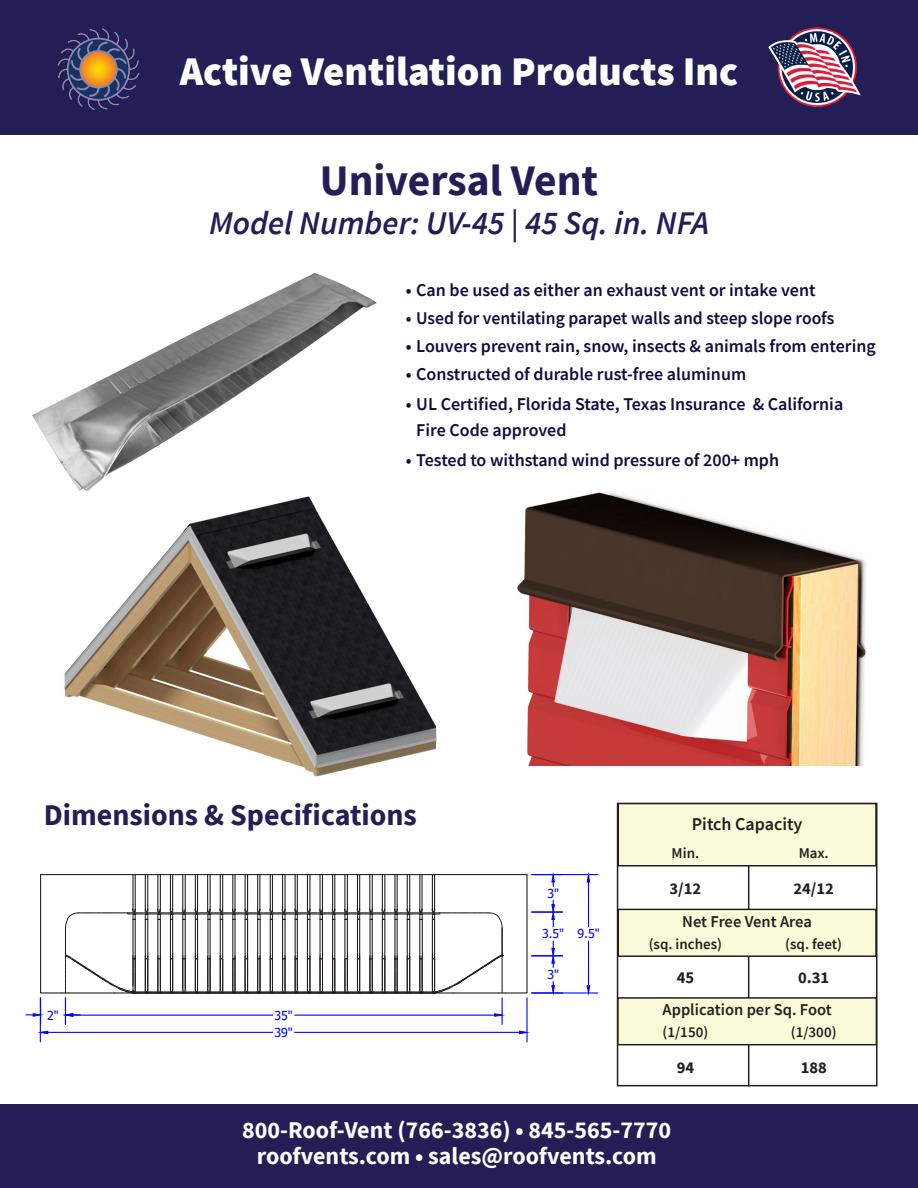
<style>
.page{position:relative;width:918px;height:1188px;background:#fff}
.page>*{position:absolute;margin:0;border:0;box-sizing:border-box;transform-origin:0 0}
.t1{font:700 43.5px "Source Sans Pro";color:#231f56}
.t2{font:900 40.5px "Source Sans Pro";color:#fff}
.t3{font:italic 600 33px "Source Sans Pro";color:#231f56}
.t4{font:700 30px "Source Sans Pro";color:#231f56}
.t5{font:700 24px/25.5px "Source Sans Pro";color:#fff;text-align:center}
.t6{font:600 18px/25.5px "Source Sans Pro";color:#130c40}
.t7{font:600 18px "Source Sans Pro";color:#231f20}
.t8{font:600 16.5px "Source Sans Pro";color:#231f20}
.t9{font:700 16.5px "Source Sans Pro";color:#231f20}
.t10{font:600 15px "Source Sans Pro";color:#231f20}
.t11{font:12.3px "Tahoma";color:#00f}
</style>
<div class="page">
<div style="left:0;top:0;width:918px;height:135px;background:#231f56"></div>
<img style="left:57px;top:28px;width:83px;height:83px">
<img style="left:769px;top:28px;width:92px;height:79px">
<div style="left:0;top:1105px;width:918px;height:83px;background:#231f56"></div>
<div style="left:617px;top:803px;width:261px;height:283px;border:2px solid #231f20"></div>
<hr style="left:748px;top:866px;width:1px;height:220px;background:#231f20">
<div style="left:618px;top:804px;width:258px;height:62px;background:#fcfbd9"></div>
<div style="left:618px;top:803px;width:259px;height:64px;border:2px solid #231f20"></div>
<div style="left:618px;top:909px;width:258px;height:47px;background:#fcfbd9"></div>
<div style="left:618px;top:909px;width:259px;height:48px;border:2px solid #231f20"></div>
<div style="left:618px;top:998px;width:258px;height:47px;background:#fcfbd9"></div>
<div style="left:617px;top:997px;width:260px;height:48px;border:2px solid #231f20"></div>
<img style="left:32px;top:273px;width:345px;height:218px">
<svg style="left:26px;top:872px;width:573px;height:171px"></svg>
<img style="left:517px;top:492px;width:349px;height:273px">
<img style="left:64px;top:496px;width:373px;height:281px">
<h2 class="t2" style="left:180px;top:43px;width:560px">Active Ventilation Products Inc</h2>
<p class="t1" style="left:320px;top:151px;width:280px">Universal Vent</p>
<p class="t3" style="left:209px;top:202px;width:501px">Model Number: UV-45 | 45 Sq. in. NFA</p>
<p class="t6" style="left:406px;top:277px;width:411px">• Can be used as either an exhaust vent or intake vent</p>
<p class="t6" style="left:406px;top:305px;width:430px">• Used for ventilating parapet walls and steep slope roofs</p>
<p class="t6" style="left:406px;top:333px;width:471px">• Louvers prevent rain, snow, insects &amp; animals from entering</p>
<p class="t6" style="left:406px;top:362px;width:342px">• Constructed of durable rust-free aluminum</p>
<p class="t6" style="left:416px;top:391px;width:429px;text-indent:-10px">• UL Certified, Florida State, Texas Insurance &amp; California<br>Fire Code approved</p>
<p class="t6" style="left:406px;top:447px;width:375px">• Tested to withstand wind pressure of 200+ mph</p>
<p class="t4" style="left:44px;top:795px;width:375px">Dimensions &amp; Specifications</p>
<p class="t11" style="left:47px;top:1007px;width:13px">2"</p>
<p class="t11" style="left:274px;top:1007px;width:20px">35"</p>
<p class="t11" style="left:274px;top:1024px;width:20px">39"</p>
<p class="t11" style="left:548px;top:885px;width:13px">3"</p>
<p class="t11" style="left:542px;top:926px;width:59px">3.5" 9.5"</p>
<p class="t11" style="left:548px;top:966px;width:13px">3"</p>
<p class="t7" style="left:692px;top:812px;width:112px">Pitch Capacity</p>
<p class="t10" style="left:672px;top:843px;width:29px">Min.</p>
<p class="t9" style="left:670px;top:877px;width:33px">3/12</p>
<p class="t10" style="left:799px;top:843px;width:32px">Max.</p>
<p class="t9" style="left:794px;top:877px;width:42px">24/12</p>
<p class="t8" style="left:682px;top:911px;width:131px">Net Free Vent Area</p>
<p class="t10" style="left:649px;top:934px;width:75px">(sq. inches)</p>
<p class="t9" style="left:677px;top:967px;width:19px">45</p>
<p class="t10" style="left:785px;top:934px;width:58px">(sq. feet)</p>
<p class="t9" style="left:798px;top:967px;width:33px">0.31</p>
<p class="t8" style="left:662px;top:999px;width:171px">Application per Sq. Foot</p>
<p class="t10" style="left:663px;top:1023px;width:47px">(1/150)</p>
<p class="t9" style="left:677px;top:1056px;width:19px">94</p>
<p class="t10" style="left:791px;top:1023px;width:47px">(1/300)</p>
<p class="t9" style="left:801px;top:1056px;width:28px">188</p>
<h3 class="t5" style="left:242px;top:1117px;width:430px">800-Roof-Vent (766-3836) • 845-565-7770 roofvents.com • sales@roofvents.com</h3>
</div>
